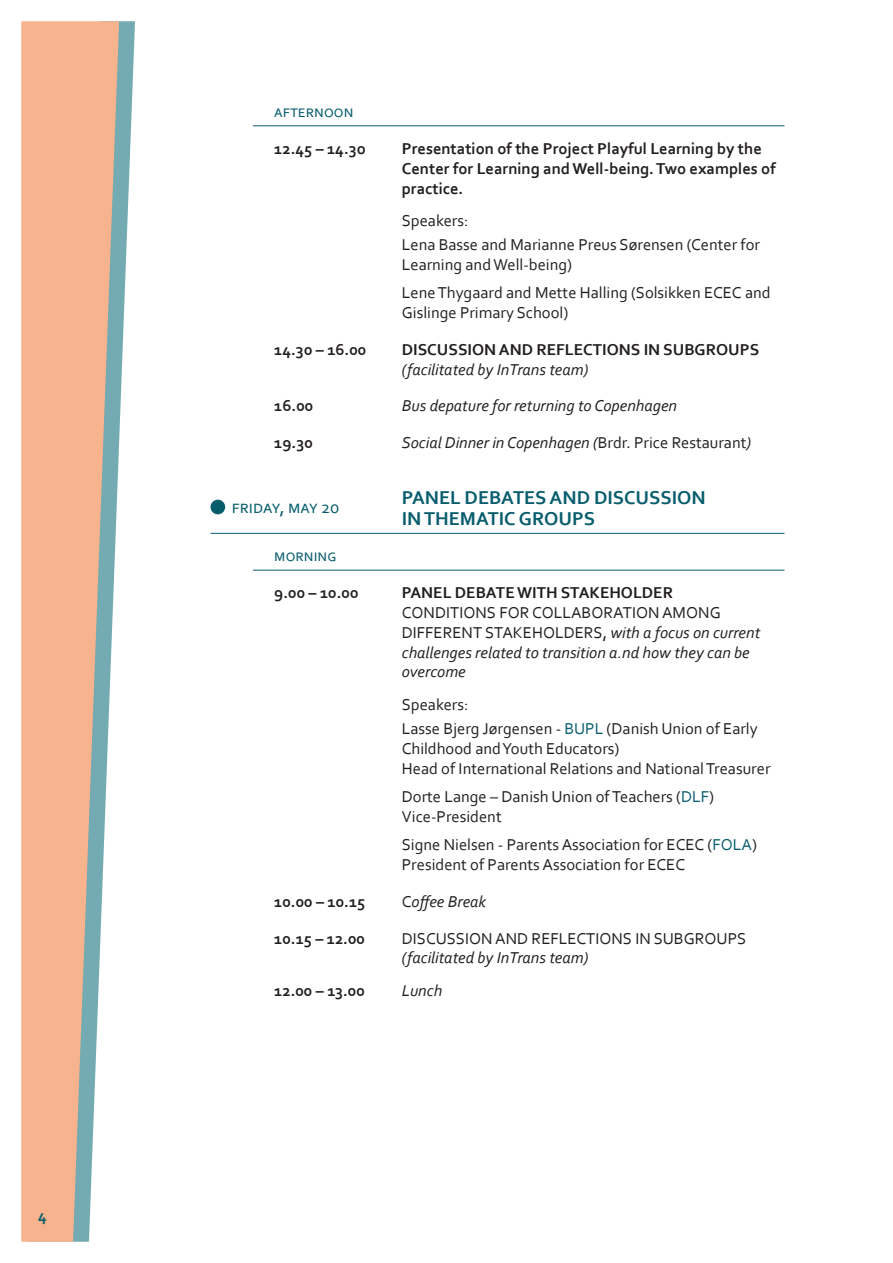
<style>
.page{position:relative;width:893px;height:1263px;background:#fff}
.page>*{position:absolute;margin:0;border:0;box-sizing:border-box;transform-origin:0 0}
.t1{font:700 19.5px "Corbel";color:#085d6d}
.t2{font:18px "Corbel";color:#085d6d}
.t3{font:16.5px/19.8px "Corbel";color:#231f20}
.t4{font:italic 16.5px/19.8px "Corbel";color:#231f20}
.t5{font:700 16.5px/19.8px "Corbel";color:#231f20}
.t6{font:16.5px "Corbel";color:#085d6d}
.t7{font:700 16.5px "Corbel";color:#085d6d}
.s1{font-style:normal}
.s2{color:#095e6e}
</style>
<div class="page">
<svg style="left:119px;top:21px;width:16px;height:423px"></svg>
<svg style="left:21px;top:21px;width:98px;height:1221px;background:#e6b99d"></svg>
<hr style="left:253px;top:126px;width:531px;height:1px;background:#085d6d">
<hr style="left:210px;top:533px;width:574px;height:1px;background:#085d6d">
<hr style="left:253px;top:570px;width:531px;height:1px;background:#085d6d">
<div style="left:210px;top:500px;width:15px;height:14px;background:#085d6d;border-radius:50%"></div>
<p class="t7" style="left:38px;top:1205px;width:10px">4</p>
<p class="t6" style="left:274px;top:101px;width:81px">afternoon</p>
<p class="t5" style="left:274px;top:138px;width:93px">12.45 – 14.3o</p>
<p class="t5" style="left:402px;top:138px;width:375px">Presentation of the Project Playful Learning by the<br>Center for Learning and Well-being. Two examples of practice.</p>
<p class="t3" style="left:402px;top:208px;width:360px;line-height:24px">Speakers:<br>Lena Basse and Marianne Preus Sørensen (Center for</p>
<p class="t3" style="left:402px;top:250px;width:370px;line-height:28.3px">Learning and Well-being)<br>Lene Thygaard and Mette Halling (Solsikken ECEC and</p>
<p class="t3" style="left:402px;top:302px;width:168px">Gislinge Primary School)</p>
<p class="t5" style="left:274px;top:339px;width:94px">14.30 – 16.00</p>
<p class="t5" style="left:402px;top:339px;width:359px">DISCUSSION AND REFLECTIONS IN SUBGROUPS</p>
<p class="t4" style="left:402px;top:359px;width:188px">(facilitated by InTrans team)</p>
<p class="t5" style="left:274px;top:396px;width:41px">16.00</p>
<p class="t4" style="left:402px;top:396px;width:277px">Bus depature for returning to Copenhagen</p>
<p class="t5" style="left:274px;top:432px;width:40px">19.30</p>
<p class="t4" style="left:402px;top:432px;width:351px">Social Dinner in Copenhagen (<span class="s1">Brdr. Price Restaurant</span>)</p>
<p class="t1" style="left:402px;top:485px;width:305px">PANEL DEBATES AND DISCUSSION</p>
<p class="t2" style="left:232px;top:495px;width:109px">friday, may 20</p>
<p class="t1" style="left:402px;top:506px;width:195px">IN THEMATIC GROUPS</p>
<p class="t6" style="left:274px;top:546px;width:64px">morning</p>
<p class="t5" style="left:274px;top:582px;width:86px">9.00 – 10.00</p>
<p class="t5" style="left:402px;top:582px;width:273px">PANEL DEBATE WITH STAKEHOLDER</p>
<p class="t4" style="left:402px;top:602px;width:360px"><span class="s1">CONDITIONS FOR COLLABORATION AMONG DIFFERENT STAKEHOLDERS,</span> with a focus on current challenges related to transition a.nd how they can be overcome</p>
<p class="t3" style="left:402px;top:692px;width:357px;line-height:24px">Speakers:<br>Lasse Bjerg Jørgensen - <span class="s2">BUPL</span> (Danish Union of Early</p>
<p class="t3" style="left:402px;top:738px;width:370px">Childhood and Youth Educators)<br>Head of International Relations and National Treasurer</p>
<p class="t3" style="left:402px;top:786px;width:314px">Dorte Lange – Danish Union of Teachers (<span class="s2">DLF</span>)<br>Vice-President</p>
<p class="t3" style="left:402px;top:834px;width:357px">Signe Nielsen - Parents Association for ECEC (<span class="s2">FOLA</span>)<br>President of Parents Association for ECEC</p>
<p class="t5" style="left:274px;top:891px;width:93px">10.00 – 10.15</p>
<p class="t4" style="left:402px;top:891px;width:86px"><span class="s1">C</span>offee Break</p>
<p class="t5" style="left:274px;top:928px;width:92px">10.15 – 12.00</p>
<p class="t3" style="left:402px;top:928px;width:346px">DISCUSSION AND REFLECTIONS IN SUBGROUPS</p>
<p class="t4" style="left:402px;top:947px;width:188px">(facilitated by InTrans team)</p>
<p class="t5" style="left:274px;top:980px;width:92px">12.00 – 13.00</p>
<p class="t4" style="left:402px;top:980px;width:42px">Lunch</p>
</div>
